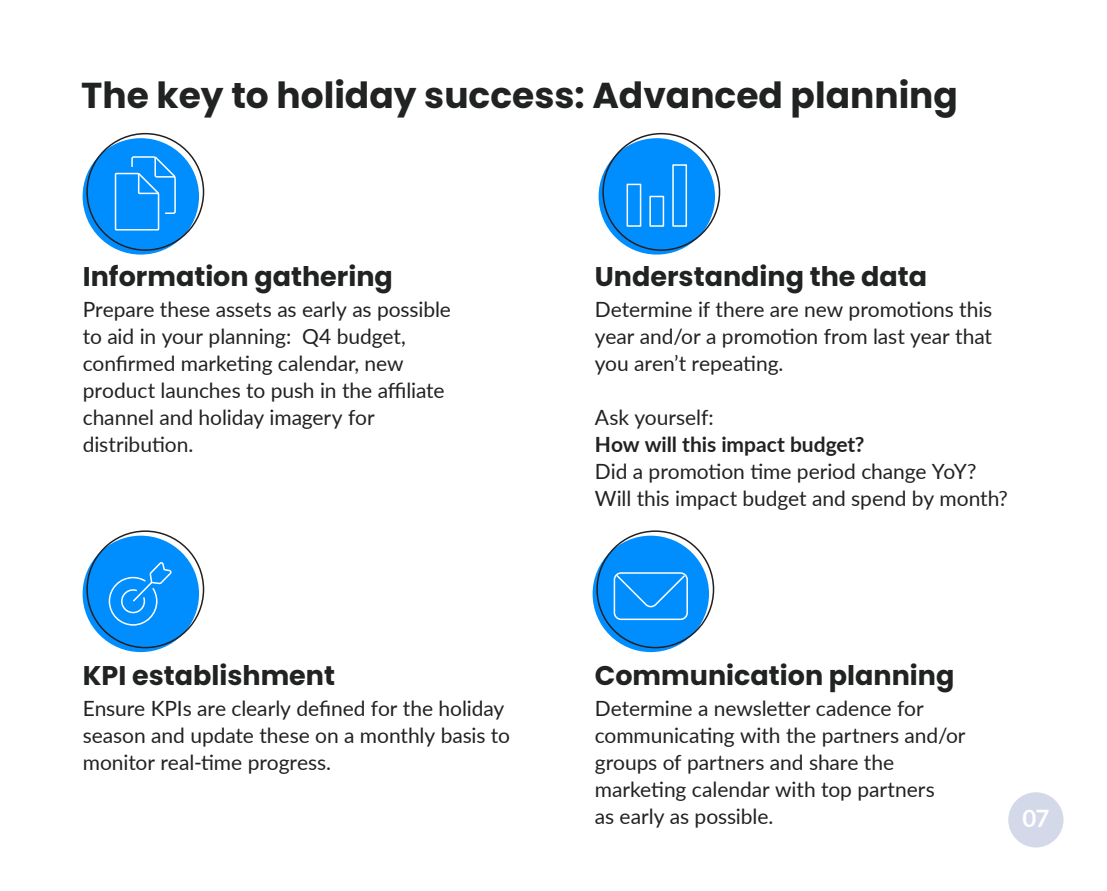
<style>
.page{position:relative;width:1107px;height:891px;background:#fff}
.page>*{position:absolute;margin:0;border:0;box-sizing:border-box;transform-origin:0 0}
.t1{font:700 36px "Poppins";color:#212322}
.t2{font:700 27px "Poppins";color:#212322}
.t3{font:700 24px "Lato";color:#fff}
.t4{font:21px/27px "Lato";letter-spacing:-.005em;color:#212322}
.t5{font:700 21px "Lato";letter-spacing:-.005em;color:#212322}
</style>
<div class="page">
<div style="left:83px;top:138px;width:116px;height:117px;background:#008eff;border-radius:50%"></div>
<div style="left:86px;top:133px;width:118px;height:118px;border:2px solid #231f20;border-radius:50%"></div>
<svg style="left:114px;top:156px;width:62px;height:75px"></svg>
<div style="left:599px;top:138px;width:116px;height:117px;background:#008eff;border-radius:50%"></div>
<div style="left:602px;top:133px;width:118px;height:118px;border:2px solid #231f20;border-radius:50%"></div>
<div style="left:627px;top:184px;width:14px;height:43px;border:2px solid #fff"></div>
<div style="left:649px;top:196px;width:15px;height:31px;border:2px solid #fff"></div>
<div style="left:672px;top:164px;width:15px;height:63px;border:2px solid #fff"></div>
<div style="left:83px;top:536px;width:116px;height:116px;background:#008eff;border-radius:50%"></div>
<div style="left:86px;top:530px;width:118px;height:118px;border:2px solid #231f20;border-radius:50%"></div>
<svg style="left:108px;top:562px;width:64px;height:64px"></svg>
<div style="left:593px;top:536px;width:116px;height:116px;background:#008eff;border-radius:50%"></div>
<div style="left:596px;top:530px;width:118px;height:118px;border:2px solid #231f20;border-radius:50%"></div>
<div style="left:614px;top:572px;width:74px;height:48px;border:2px solid #fff;border-radius:7px"></div>
<svg style="left:615px;top:573px;width:72px;height:36px"></svg>
<div style="left:1008px;top:792px;width:55px;height:55px;background:#d4d9ea;border-radius:50%"></div>
<h1 class="t1" style="left:81px;top:74px;width:878px">The key to holiday success: Advanced planning</h1>
<p class="t2" style="left:83px;top:261px;width:312px">Information gathering</p>
<p class="t4" style="left:83px;top:295px;width:370px">Prepare these assets as early as possible to aid in your planning: Q4 budget, confirmed marketing calendar, new product launches to push in the affiliate channel and holiday imagery for distribution.</p>
<p class="t2" style="left:595px;top:261px;width:334px">Understanding the data</p>
<p class="t4" style="left:595px;top:295px;width:399px;text-align:justify">Determine if there are new promotions this year and/or a promotion from last year that you aren’t repeating.</p>
<p class="t4" style="left:595px;top:403px;width:120px">Ask yourself:</p>
<p class="t5" style="left:595px;top:429px;width:271px">How will this impact budget?</p>
<p class="t4" style="left:595px;top:457px;width:414px">Did a promotion time period change YoY?<br>Will this impact budget and spend by month?</p>
<p class="t2" style="left:83px;top:660px;width:254px">KPI establishment</p>
<p class="t4" style="left:83px;top:694px;width:429px">Ensure KPIs are clearly defined for the holiday season and update these on a monthly basis to monitor real-time progress.</p>
<p class="t2" style="left:595px;top:660px;width:361px">Communication planning</p>
<p class="t4" style="left:595px;top:694px;width:372px">Determine a newsletter cadence for communicating with the partners and/or groups of partners and share the marketing calendar with top partners<br>as early as possible.</p>
<p class="t3" style="left:1022px;top:801px;width:29px">07</p>
</div>
